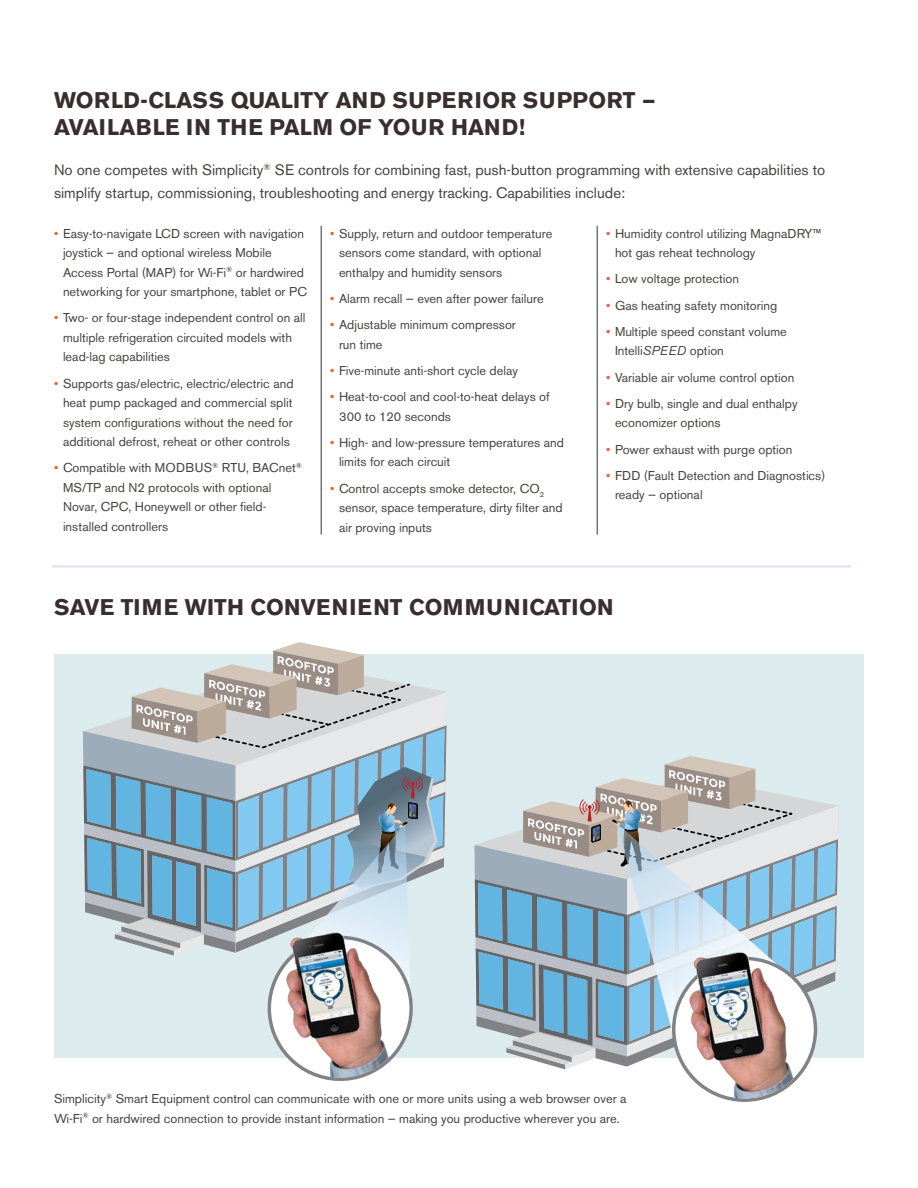
<style>
.page{position:relative;width:918px;height:1188px;background:#fff}
.page>*{position:absolute;margin:0;border:0;box-sizing:border-box;transform-origin:0 0}
.YRK_Main___Body{font:700 22.5px/27px "Akzidenz Grotesk BE";letter-spacing:.01em;color:#382e2d}
.yrkBro-BodyCopy1{font:15px/22.5px "Akzidenz Grotesk BE";color:#48423d}
.upg_SH2{font:12.75px/19.5px "Akzidenz Grotesk BE";color:#48423d}
.s1{color:#f15a2e}
.s2{font-style:italic}
</style>
<div class="page">
<div style="left:54px;top:654px;width:810px;height:404px;background:#dcebee"></div>
<hr style="left:321px;top:226px;width:1px;height:309px;background:#382e2d">
<hr style="left:597px;top:226px;width:1px;height:309px;background:#382e2d">
<svg style="left:474px;top:756px;width:364px;height:313px"></svg>
<svg style="left:83px;top:642px;width:364px;height:439px"></svg>
<img style="left:271px;top:925px;width:138px;height:153px">
<svg style="left:617px;top:823px;width:208px;height:279px"></svg>
<img style="left:675px;top:946px;width:139px;height:152px">
<hr style="left:52px;top:565px;width:799px;height:2px;background:#dce6ee">
<p class="YRK_Main___Body" style="left:54px;top:87px;width:603px">WORLD-CLASS QUALITY AND SUPERIOR SUPPORT —<br>AVAILABLE IN THE PALM OF YOUR HAND!</p>
<p class="yrkBro-BodyCopy1" style="left:54px;top:159px;width:773px">No one competes with Simplicity<sup>®</sup> SE controls for combining fast, push-button programming with extensive capabilities to simplify startup, commissioning, troubleshooting and energy tracking. Capabilities include:</p>
<p class="upg_SH2" style="left:63px;top:223px;width:245px;text-indent:-9px"><span class="s1">•</span> Easy-to-navigate LCD screen with navigation joystick — and optional wireless Mobile Access Portal (MAP) for Wi-Fi<sup>®</sup> or hardwired networking for your smartphone, tablet or PC</p>
<p class="upg_SH2" style="left:63px;top:308px;width:244px;text-indent:-9px"><span class="s1">•</span> Two- or four-stage independent control on all multiple refrigeration circuited models with lead-lag capabilities</p>
<p class="upg_SH2" style="left:63px;top:373px;width:232px;text-align:justify;text-indent:-9px"><span class="s1">•</span> Supports gas/electric, electric/electric and heat pump packaged and commercial split system configurations without the need for additional defrost, reheat or other controls</p>
<p class="upg_SH2" style="left:63px;top:458px;width:241px;text-indent:-9px"><span class="s1">•</span> Compatible with MODBUS<sup>®</sup> RTU, BACnet<sup>® </sup>MS/TP and N2 protocols with optional Novar, CPC, Honeywell or other field&shy;installed controllers</p>
<p class="upg_SH2" style="left:339px;top:223px;width:215px;text-indent:-9px"><span class="s1">•</span> Supply, return and outdoor temperature sensors come standard, with optional enthalpy and humidity sensors</p>
<p class="upg_SH2" style="left:330px;top:289px;width:215px"><span class="s1">•</span> Alarm recall — even after power failure</p>
<p class="upg_SH2" style="left:339px;top:315px;width:178px;text-indent:-9px"><span class="s1">•</span> Adjustable minimum compressor run time</p>
<p class="upg_SH2" style="left:330px;top:361px;width:190px"><span class="s1">•</span> Five-minute anti-short cycle delay</p>
<p class="upg_SH2" style="left:339px;top:387px;width:212px;text-indent:-9px"><span class="s1">•</span> Heat-to-cool and cool-to-heat delays of<br>300 to 120 seconds</p>
<p class="upg_SH2" style="left:339px;top:433px;width:227px;text-indent:-9px"><span class="s1">•</span> High- and low-pressure temperatures and limits for each circuit</p>
<p class="upg_SH2" style="left:339px;top:478px;width:225px;text-indent:-9px"><span class="s1">•</span> Control accepts smoke detector, CO<sub>2 </sub>sensor, space temperature, dirty filter and air proving inputs</p>
<p class="upg_SH2" style="left:615px;top:223px;width:208px;text-indent:-9px"><span class="s1">•</span> Humidity control utilizing MagnaDRY™ hot gas reheat technology</p>
<p class="upg_SH2" style="left:606px;top:269px;width:135px"><span class="s1">•</span> Low voltage protection</p>
<p class="upg_SH2" style="left:606px;top:295px;width:173px"><span class="s1">•</span> Gas heating safety monitoring</p>
<p class="upg_SH2" style="left:615px;top:322px;width:173px;text-indent:-9px"><span class="s1">•</span> Multiple speed constant volume<br>Intelli<span class="s2">SPEED</span> option</p>
<p class="upg_SH2" style="left:606px;top:367px;width:190px"><span class="s1">•</span> Variable air volume control option</p>
<p class="upg_SH2" style="left:615px;top:394px;width:184px;text-indent:-9px"><span class="s1">•</span> Dry bulb, single and dual enthalpy economizer options</p>
<p class="upg_SH2" style="left:606px;top:439px;width:188px"><span class="s1">•</span> Power exhaust with purge option</p>
<p class="upg_SH2" style="left:615px;top:466px;width:212px;text-indent:-9px"><span class="s1">•</span> FDD (Fault Detection and Diagnostics) ready — optional</p>
<p class="YRK_Main___Body" style="left:54px;top:594px;width:561px">SAVE TIME WITH CONVENIENT COMMUNICATION</p>
<p class="upg_SH2" style="left:54px;top:1089px;width:574px">Simplicity<sup>®</sup> Smart Equipment control can communicate with one or more units using a web browser over a<br>Wi-Fi<sup>®</sup> or hardwired connection to provide instant information — making you productive wherever you are.</p>
</div>
